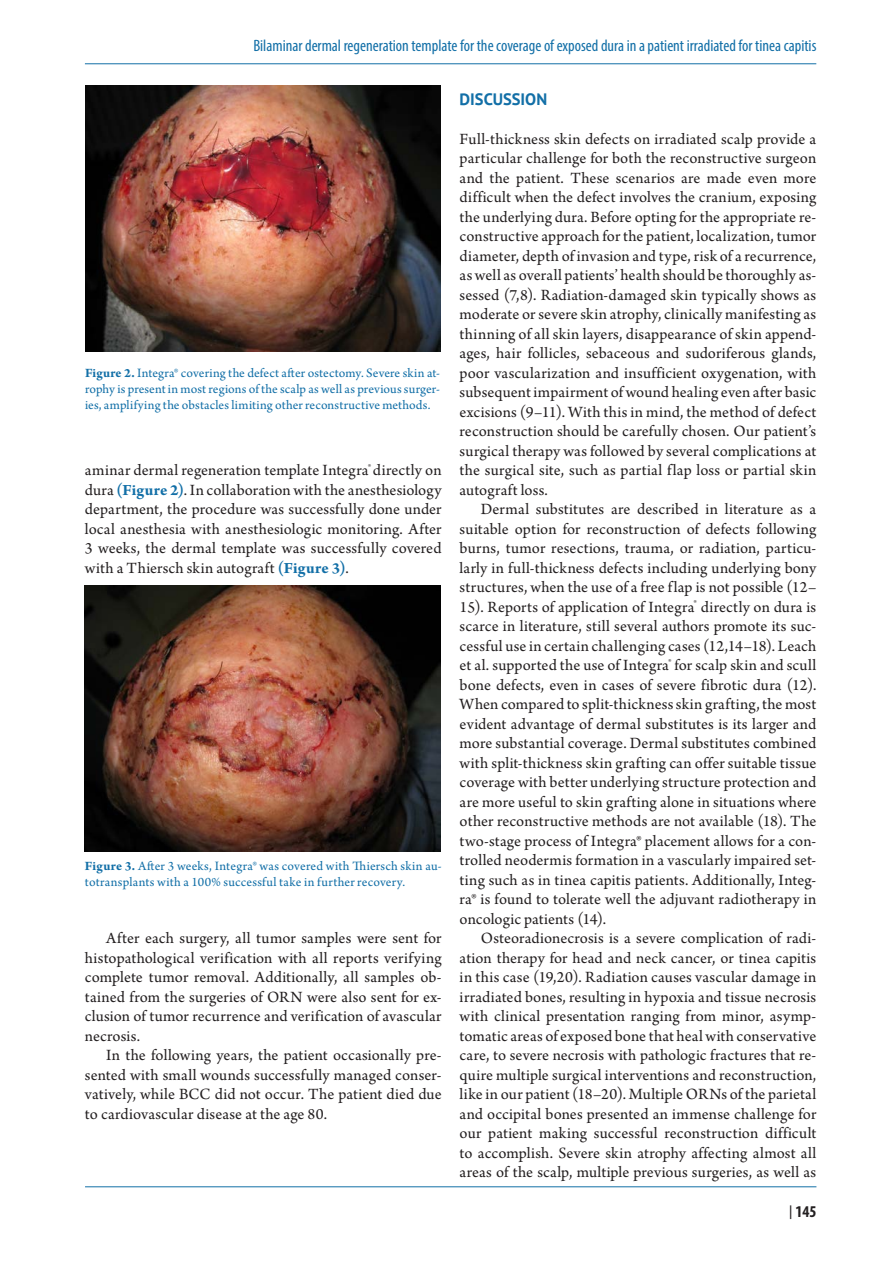
<style>
.page{position:relative;width:893px;height:1263px;background:#fff}
.page>*{position:absolute;margin:0;border:0;box-sizing:border-box;transform-origin:0 0}
.t1{font:16.5px/19.5px "Arno Pro";letter-spacing:.01em;color:#231f20;text-align:justify}
.t2{font:condensed 16.5px "Myriad Pro";color:#126fa7}
.t3{font:700 16.5px "PT Sans";color:#126fa7}
.t4{font:700 condensed 16.5px "Myriad Pro";color:#231f20}
.t5{font:13.5px/16.2px "Arno Pro";letter-spacing:.015em;color:#126fa7;text-align:justify}
.s1{font-weight:700}
.s2{font-weight:700;color:#126fa7}
.s3{font-family:"PT Sans";font-weight:400;font-stretch:normal}
</style>
<div class="page">
<hr style="left:85px;top:63px;width:731px;height:1px;background:#126fa7">
<hr style="left:85px;top:1186px;width:731px;height:1px;background:#126fa7">
<img style="left:85px;top:85px;width:355px;height:267px">
<img style="left:85px;top:585px;width:355px;height:267px">
<p class="t2" style="left:253px;top:35px;width:565px">Bilaminar dermal regeneration template for the coverage of exposed dura in a patient irradiated for tinea capitis</p>
<p class="t5" style="left:85px;top:366px;width:357px"><span class="s1">Figure 2.</span> Integra® covering the defect after ostectomy. Severe skin at&shy;rophy is present in most regions of the scalp as well as previous surger&shy;ies, amplifying the obstacles limiting other reconstructive methods.</p>
<p class="t1" style="left:85px;top:461px;width:358px">aminar dermal regeneration template Integra<sup>®</sup> directly on dura <span class="s2">(Figure 2)</span>. In collaboration with the anesthesiology department, the procedure was successfully done under local anesthesia with anesthesiologic monitoring. After 3 weeks, the dermal template was successfully covered with a Thiersch skin autograft <span class="s2">(Figure 3)</span>.</p>
<p class="t5" style="left:85px;top:858px;width:358px"><span class="s1">Figure 3.</span> After 3 weeks, Integra® was covered with Thiersch skin au&shy;totransplants with a 100% successful take in further recovery.</p>
<p class="t1" style="left:85px;top:929px;width:358px;text-indent:21px">After each surgery, all tumor samples were sent for histopathological verification with all reports verifying complete tumor removal. Additionally, all samples ob&shy;tained from the surgeries of ORN were also sent for ex&shy;clusion of tumor recurrence and verification of avascular necrosis.</p>
<p class="t1" style="left:85px;top:1046px;width:358px;text-indent:21px">In the following years, the patient occasionally pre&shy;sented with small wounds successfully managed conser&shy;vatively, while BCC did not occur. The patient died due to cardiovascular disease at the age 80.</p>
<p class="t3" style="left:460px;top:88px;width:89px">DISCUSSION</p>
<p class="t1" style="left:460px;top:130px;width:358px">Full-thickness skin defects on irradiated scalp provide a particular challenge for both the reconstructive surgeon and the patient. These scenarios are made even more difficult when the defect involves the cranium, exposing the underlying dura. Before opting for the appropriate re&shy;constructive approach for the patient, localization, tumor diameter, depth of invasion and type, risk of a recurrence, as well as overall patients’ health should be thoroughly as&shy;sessed (7,8). Radiation-damaged skin typically shows as moderate or severe skin atrophy, clinically manifesting as thinning of all skin layers, disappearance of skin append&shy;ages, hair follicles, sebaceous and sudoriferous glands, poor vascularization and insufficient oxygenation, with subsequent impairment of wound healing even after basic excisions (9–11). With this in mind, the method of defect reconstruction should be carefully chosen. Our patient’s surgical therapy was followed by several complications at the surgical site, such as partial flap loss or partial skin autograft loss.</p>
<p class="t1" style="left:460px;top:500px;width:358px;text-indent:21px">Dermal substitutes are described in literature as a suitable option for reconstruction of defects following burns, tumor resections, trauma, or radiation, particu&shy;larly in full-thickness defects including underlying bony structures, when the use of a free flap is not possible (12– 15). Reports of application of Integra<sup>®</sup> directly on dura is scarce in literature, still several authors promote its suc&shy;cessful use in certain challenging cases (12,14–18). Leach et al. supported the use of Integra<sup>®</sup> for scalp skin and scull bone defects, even in cases of severe fibrotic dura (12).<br>When compared to split-thickness skin grafting, the most evident advantage of dermal substitutes is its larger and more substantial coverage. Dermal substitutes combined with split-thickness skin grafting can offer suitable tissue coverage with better underlying structure protection and are more useful to skin grafting alone in situations where other reconstructive methods are not available (18). The two-stage process of Integra® placement allows for a con&shy;trolled neodermis formation in a vascularly impaired set&shy;ting such as in tinea capitis patients. Additionally, Integ&shy;ra® is found to tolerate well the adjuvant radiotherapy in oncologic patients (14).</p>
<p class="t1" style="left:460px;top:929px;width:358px;text-indent:21px">Osteoradionecrosis is a severe complication of radi&shy;ation therapy for head and neck cancer, or tinea capitis in this case (19,20). Radiation causes vascular damage in irradiated bones, resulting in hypoxia and tissue necrosis with clinical presentation ranging from minor, asymp&shy;tomatic areas of exposed bone that heal with conservative care, to severe necrosis with pathologic fractures that re&shy;quire multiple surgical interventions and reconstruction, like in our patient (18–20). Multiple ORNs of the parietal and occipital bones presented an immense challenge for our patient making successful reconstruction difficult to accomplish. Severe skin atrophy affecting almost all areas of the scalp, multiple previous surgeries, as well as</p>
<p class="t4" style="left:789px;top:1201px;width:29px"><span class="s3">|</span> 145</p>
</div>
